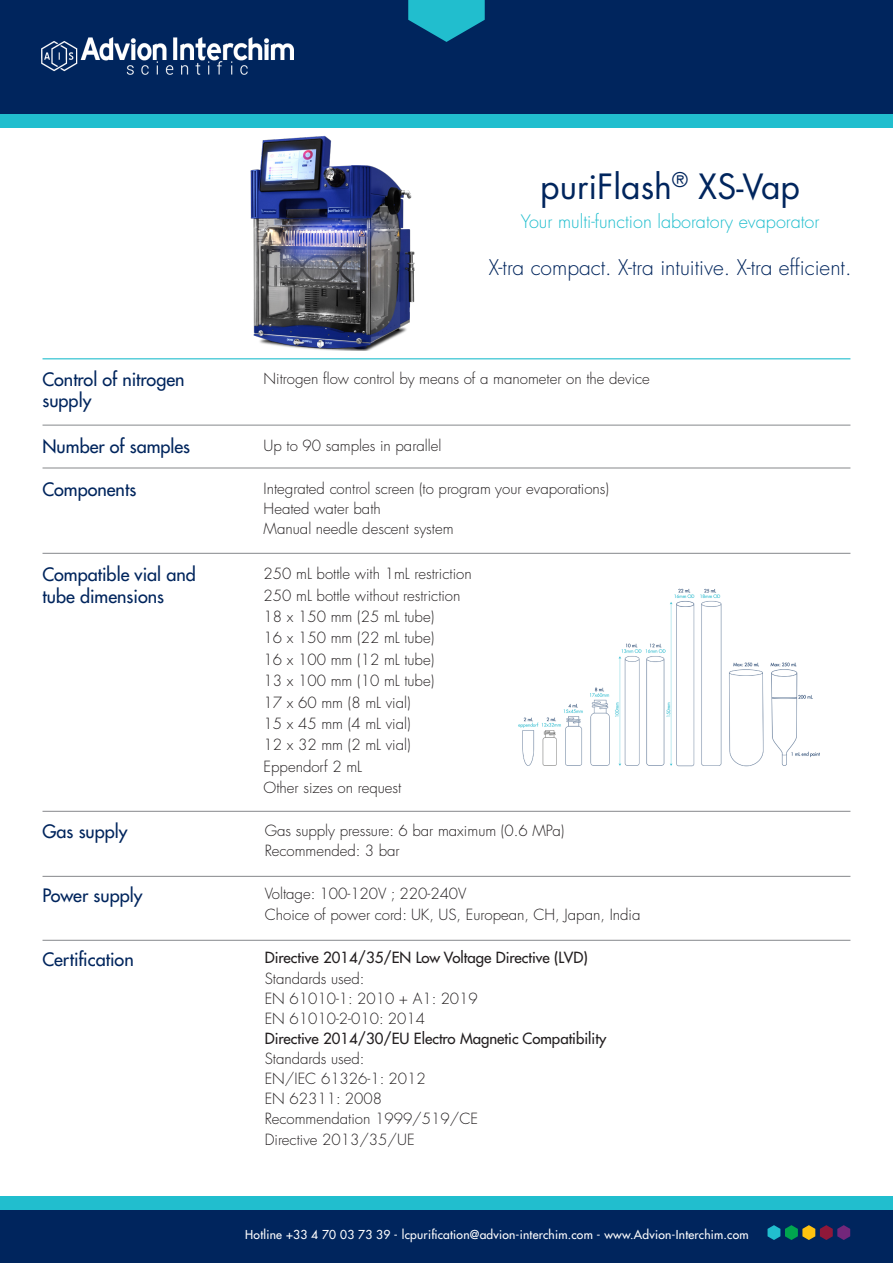
<style>
.page{position:relative;width:893px;height:1263px;background:#fff}
.page>*{position:absolute;margin:0;border:0;box-sizing:border-box;transform-origin:0 0}
.t1{font:33.9px "Futura LT Pro";color:#00255d}
.t2{font:300 21px "Futura LT Pro";color:#00255d}
.t3{font:500 18px/21.6px "Futura LT Pro";color:#00255d}
.t4{font:300 18px "Futura LT Pro";color:#21bece}
.t5{font:300 15px "Futura LT Pro";color:#231f20}
.t6{font:500 15px "Futura LT Pro";color:#231f20}
.t7{font:500 12px "Futura LT Pro";letter-spacing:.02em;color:#fff}
</style>
<div class="page">
<div style="left:0;top:0;width:893px;height:114px;background:#00255d"></div>
<svg style="left:408px;top:0;width:77px;height:42px"></svg>
<img style="left:41px;top:37px;width:253px;height:38px">
<div style="left:0;top:114px;width:893px;height:14px;background:#21bece"></div>
<div style="left:0;top:1210px;width:893px;height:53px;background:#00255d"></div>
<div style="left:0;top:1196px;width:893px;height:14px;background:#21bece"></div>
<svg style="left:767px;top:1225px;width:83px;height:15px"></svg>
<hr style="left:43px;top:358px;width:807px;height:1px;background:#21bece">
<hr style="left:43px;top:425px;width:807px;height:1px;background:#939598">
<hr style="left:43px;top:467px;width:807px;height:2px;background:#939598">
<hr style="left:43px;top:553px;width:807px;height:1px;background:#939598">
<hr style="left:43px;top:811px;width:807px;height:1px;background:#939598">
<hr style="left:43px;top:876px;width:807px;height:1px;background:#939598">
<hr style="left:43px;top:940px;width:807px;height:1px;background:#939598">
<img style="left:250px;top:135px;width:165px;height:216px">
<img style="left:518px;top:588px;width:302px;height:179px">
<p class="t3" style="left:43px;top:368px;width:144px">Control of nitrogen supply</p>
<p class="t3" style="left:43px;top:434px;width:149px">Number of samples</p>
<p class="t3" style="left:43px;top:477px;width:95px">Components</p>
<p class="t3" style="left:43px;top:563px;width:155px">Compatible vial and tube dimensions</p>
<p class="t3" style="left:43px;top:820px;width:87px">Gas supply</p>
<p class="t3" style="left:43px;top:884px;width:101px">Power supply</p>
<p class="t3" style="left:43px;top:947px;width:93px">Certification</p>
<p class="t1" style="left:540px;top:163px;width:261px">puriFlash<sup>®</sup> XS-Vap</p>
<p class="t4" style="left:521px;top:209px;width:300px">Your multi-function laboratory evaporator</p>
<p class="t2" style="left:489px;top:253px;width:364px">X-tra compact. X-tra intuitive. X-tra efficient.</p>
<p class="t5" style="left:264px;top:369px;width:388px">Nitrogen flow control by means of a manometer on the device</p>
<p class="t5" style="left:264px;top:436px;width:179px">Up to 90 samples in parallel</p>
<p class="t5" style="left:264px;top:478px;width:347px">Integrated control screen (to program your evaporations)</p>
<p class="t5" style="left:264px;top:499px;width:119px">Heated water bath</p>
<p class="t5" style="left:264px;top:519px;width:191px">Manual needle descent system</p>
<p class="t5" style="left:264px;top:564px;width:210px">250 mL bottle with 1mL restriction</p>
<p class="t5" style="left:264px;top:585px;width:198px">250 mL bottle without restriction</p>
<p class="t5" style="left:264px;top:607px;width:172px">18 x 150 mm (25 mL tube)</p>
<p class="t5" style="left:264px;top:628px;width:172px">16 x 150 mm (22 mL tube)</p>
<p class="t5" style="left:264px;top:649px;width:172px">16 x 100 mm (12 mL tube)</p>
<p class="t5" style="left:264px;top:671px;width:172px">13 x 100 mm (10 mL tube)</p>
<p class="t5" style="left:264px;top:692px;width:149px">17 x 60 mm (8 mL vial)</p>
<p class="t5" style="left:264px;top:714px;width:149px">15 x 45 mm (4 mL vial)</p>
<p class="t5" style="left:264px;top:735px;width:149px">12 x 32 mm (2 mL vial)</p>
<p class="t5" style="left:264px;top:756px;width:100px">Eppendorf 2 mL</p>
<p class="t5" style="left:264px;top:778px;width:139px">Other sizes on request</p>
<p class="t5" style="left:265px;top:820px;width:301px">Gas supply pressure: 6 bar maximum (0.6 MPa)</p>
<p class="t5" style="left:265px;top:840px;width:136px">Recommended: 3 bar</p>
<p class="t5" style="left:265px;top:884px;width:203px">Voltage: 100-120V ; 220-240V</p>
<p class="t5" style="left:265px;top:904px;width:377px">Choice of power cord: UK, US, European, CH, Japan, India</p>
<p class="t6" style="left:265px;top:947px;width:324px">Directive 2014/35/EN Low Voltage Directive (LVD)</p>
<p class="t5" style="left:265px;top:968px;width:101px">Standards used:</p>
<p class="t5" style="left:265px;top:988px;width:215px">EN 61010-1: 2010 + A1: 2019</p>
<p class="t5" style="left:265px;top:1008px;width:162px">EN 61010-2-010: 2014</p>
<p class="t6" style="left:265px;top:1027px;width:343px">Directive 2014/30/EU Electro Magnetic Compatibility</p>
<p class="t5" style="left:265px;top:1049px;width:101px">Standards used:</p>
<p class="t5" style="left:265px;top:1069px;width:163px">EN/IEC 61326-1: 2012</p>
<p class="t5" style="left:265px;top:1089px;width:119px">EN 62311: 2008</p>
<p class="t5" style="left:265px;top:1109px;width:215px">Recommendation 1999/519/CE</p>
<p class="t5" style="left:265px;top:1129px;width:151px">Directive 2013/35/UE</p>
<p class="t7" style="left:245px;top:1225px;width:505px">Hotline +33 4 70 03 73 39 - lcpurification@advion-interchim.com - www.Advion-Interchim.com</p>
</div>
